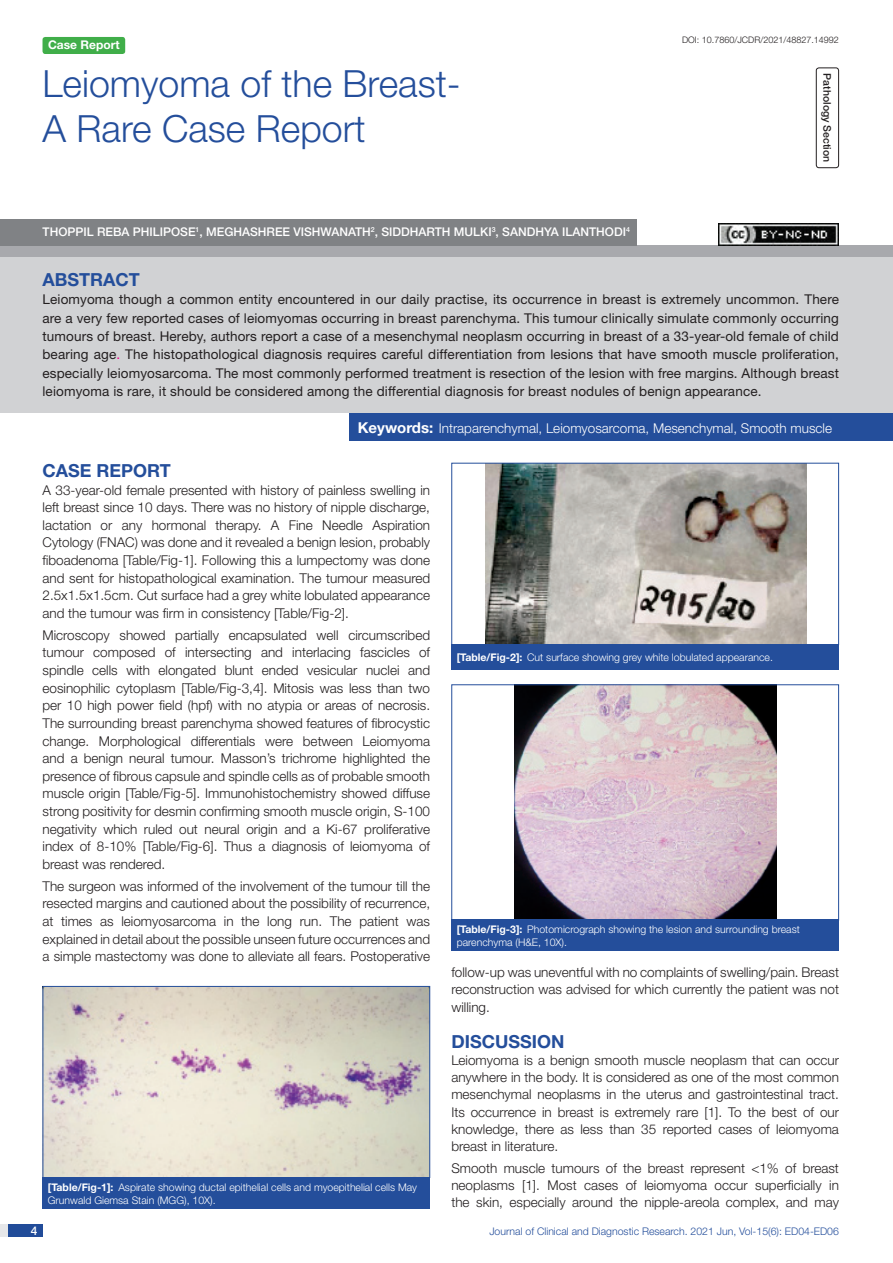
<style>
.page{position:relative;width:893px;height:1263px;background:#fff}
.page>*{position:absolute;margin:0;border:0;box-sizing:border-box;transform-origin:0 0}
.t1{font:300 37.5px/45px "Helvetica Neue";color:#244e9b}
.Heading{font:700 18px "Helvetica Neue";color:#244e9b}
.Abstract_head{font:700 18px "Helvetica Neue";color:#244e9b}
.Body_text{font:300 13.5px/17.7px "Helvetica Neue";color:#231f20;text-align:justify}
.Abstract_Text{font:13.5px/18.3px "Helvetica Neue";letter-spacing:.01em;color:#231f20;text-align:justify}
.Key_words{font:300 13.5px "Helvetica Neue";color:#fff}
.Author{font:500 12px "Helvetica Neue";color:#fff}
.t2{font:700 12px "Helvetica Neue";color:#fff}
.TABLE_FIG{font:300 10.5px/12.6px "Helvetica Neue";color:#fff}
.t3{font:300 10.5px "Helvetica Neue";color:#244e9b}
.section{font:500 10.5px "Helvetica Neue";color:#231f20}
.DOI{font:300 9px "Helvetica Neue";color:#231f20}
.s1{color:#ed028c}
.s2{font-weight:700;font-size:15px}
.s3{font-weight:700}
</style>
<div class="page">
<div style="left:0;top:1224px;width:43px;height:13px;background:#e6e7e9"></div>
<div style="left:8px;top:1224px;width:35px;height:13px;background:#214c99"></div>
<div style="left:43px;top:37px;width:82px;height:17px;background:#40ae49;border-radius:3px"></div>
<div style="left:816px;top:67px;width:23px;height:101px;border:1px solid #231f20;border-radius:3px"></div>
<div style="left:0;top:246px;width:893px;height:12px;background:#a8a9ad"></div>
<div style="left:0;top:220px;width:637px;height:26px;background:#808285"></div>
<div style="left:0;top:258px;width:893px;height:155px;background:#d1d2d4"></div>
<div style="left:350px;top:413px;width:543px;height:28px;background:#244e9b"></div>
<img style="left:45px;top:988px;width:383px;height:188px">
<div style="left:43px;top:986px;width:387px;height:192px;border:1px solid #244e9b"></div>
<div style="left:43px;top:1177px;width:387px;height:32px;background:#244e9b"></div>
<img style="left:719px;top:223px;width:120px;height:23px">
<img style="left:485px;top:465px;width:322px;height:178px">
<div style="left:451px;top:463px;width:388px;height:182px;border:1px solid #244e9b"></div>
<div style="left:451px;top:644px;width:388px;height:25px;background:#244e9b"></div>
<img style="left:514px;top:686px;width:262px;height:232px">
<div style="left:451px;top:684px;width:388px;height:236px;border:1px solid #244e9b"></div>
<div style="left:451px;top:919px;width:388px;height:32px;background:#244e9b"></div>
<p class="t2" style="left:48px;top:37px;width:73px">Case Report</p>
<p class="t1" style="left:43px;top:60px;width:420px">Leiomyoma of the Breast-<br>A Rare Case Report</p>
<p class="Author" style="left:43px;top:224px;width:589px">THOPPIL REBA PHILIPOSE<sup>1</sup>, MEGHASHREE VISHWANATH<sup>2</sup>, SIDDHARTH MULKI<sup>3</sup>, SANDHYA ILANTHODI<sup>4</sup></p>
<p class="DOI" style="left:682px;top:35px;width:158px">DOI: 10.7860/JCDR/2021/48827.14992</p>
<p class="section" style="left:833px;top:73px;width:90px;rotate:90deg">PATHOLOGY SECTION</p>
<p class="Abstract_head" style="left:43px;top:268px;width:98px">ABSTRACT</p>
<p class="Abstract_Text" style="left:43px;top:290px;width:798px">Leiomyoma though a common entity encountered in our daily practise, its occurrence in breast is extremely uncommon. There are a very few reported cases of leiomyomas occurring in breast parenchyma. This tumour clinically simulate commonly occurring tumours of breast. Hereby, authors report a case of a mesenchymal neoplasm occurring in breast of a 33-year-old female of child bearing age<span class="s1">.</span> The histopathological diagnosis requires careful differentiation from lesions that have smooth muscle proliferation, especially leiomyosarcoma. The most commonly performed treatment is resection of the lesion with free margins. Although breast leiomyoma is rare, it should be considered among the differential diagnosis for breast nodules of benign appearance.</p>
<p class="Key_words" style="left:358px;top:420px;width:476px"><span class="s2">Keywords:</span> Intraparenchymal, Leiomyosarcoma, Mesenchymal, Smooth muscle</p>
<p class="Heading" style="left:43px;top:459px;width:130px">Case Report</p>
<p class="Body_text" style="left:43px;top:481px;width:389px">A 33-year-old female presented with history of painless swelling in left breast since 10 days. There was no history of nipple discharge, lactation or any hormonal therapy. A Fine Needle Aspiration Cytology (FNAC) was done and it revealed a benign lesion, probably fiboadenoma [Table/Fig-1]. Following this a lumpectomy was done and sent for histopathological examination. The tumour measured 2.5x1.5x1.5cm. Cut surface had a grey white lobulated appearance and the tumour was firm in consistency [Table/Fig-2].</p>
<p class="Body_text" style="left:43px;top:626px;width:389px">Microscopy showed partially encapsulated well circumscribed tumour composed of intersecting and interlacing fascicles of spindle cells with elongated blunt ended vesicular nuclei and eosinophilic cytoplasm [Table/Fig-3,4]. Mitosis was less than two per 10 high power field (hpf) with no atypia or areas of necrosis.<br>The surrounding breast parenchyma showed features of fibrocystic change. Morphological differentials were between Leiomyoma and a benign neural tumour. Masson’s trichrome highlighted the presence of fibrous capsule and spindle cells as of probable smooth muscle origin [Table/Fig-5]. Immunohistochemistry showed diffuse strong positivity for desmin confirming smooth muscle origin, S-100 negativity which ruled out neural origin and a Ki-67 proliferative index of 8-10% [Table/Fig-6]. Thus a diagnosis of leiomyoma of breast was rendered.</p>
<p class="Body_text" style="left:43px;top:877px;width:389px">The surgeon was informed of the involvement of the tumour till the resected margins and cautioned about the possibility of recurrence, at times as leiomyosarcoma in the long run. The patient was explained in detail about the possible unseen future occurrences and a simple mastectomy was done to alleviate all fears. Postoperative</p>
<p class="TABLE_FIG" style="left:48px;top:1181px;width:371px"><span class="s3">[Table/Fig-1]:</span> Aspirate showing ductal epithelial cells and myoepithelial cells May<br>Grunwald Giemsa Stain (MGG), 10X).</p>
<p class="TABLE_FIG" style="left:457px;top:651px;width:318px"><span class="s3">[Table/Fig-2]:</span> Cut surface showing grey white lobulated appearance.</p>
<p class="TABLE_FIG" style="left:457px;top:923px;width:345px"><span class="s3">[Table/Fig-3]:</span> Photomicrograph showing the lesion and surrounding breast parenchyma (H&amp;E, 10X).</p>
<p class="Body_text" style="left:451px;top:963px;width:389px">follow-up was uneventful with no complaints of swelling/pain. Breast reconstruction was advised for which currently the patient was not willing.</p>
<p class="Heading" style="left:451px;top:1030px;width:115px">Discussion</p>
<p class="Body_text" style="left:451px;top:1051px;width:389px;line-height:17.2px">Leiomyoma is a benign smooth muscle neoplasm that can occur anywhere in the body. It is considered as one of the most common mesenchymal neoplasms in the uterus and gastrointestinal tract.<br>Its occurrence in breast is extremely rare [1]. To the best of our knowledge, there as less than 35 reported cases of leiomyoma breast in literature.</p>
<p class="Body_text" style="left:451px;top:1159px;width:389px;line-height:17.2px">Smooth muscle tumours of the breast represent &lt;1% of breast neoplasms [1]. Most cases of leiomyoma occur superficially in the skin, especially around the nipple-areola complex, and may</p>
<p class="Author" style="left:31px;top:1223px;width:8px">4</p>
<p class="t3" style="left:489px;top:1225px;width:351px">Journal of Clinical and Diagnostic Research. 2021 Jun, Vol-15(6): ED04-ED06</p>
</div>
